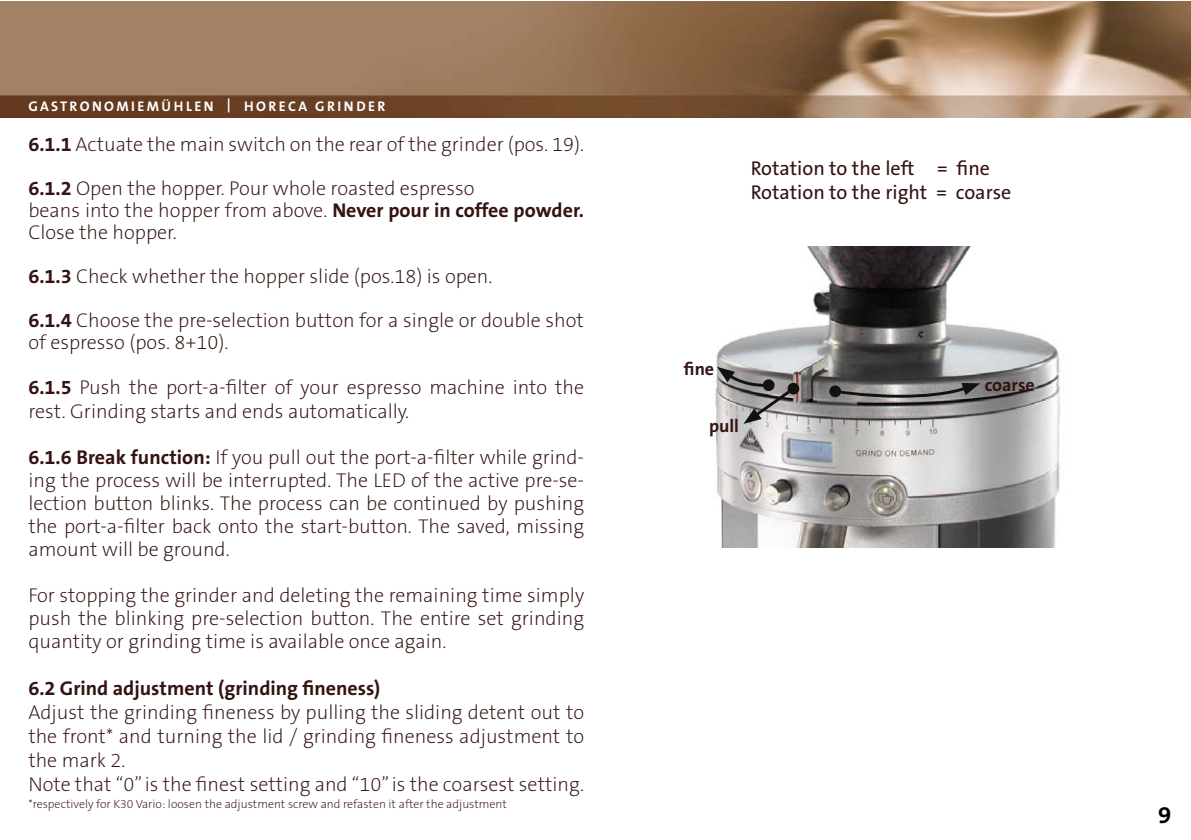
<style>
.page{position:relative;width:1191px;height:840px;background:#fff}
.page>*{position:absolute;margin:0;border:0;box-sizing:border-box;transform-origin:0 0}
.t1{font:700 24px "The Sans B7";color:#000}
.t2{font:200 20px/23px "The Sans B2";color:#341312}
.t3{font:20px/24px "The Sans B5 Plain";color:#341312}
.t4{font:700 20px "The Sans B7";color:#341312}
.t5{font:700 18px "The Sans B7";color:#341312}
.t6{font:700 14px "The Sans B7";letter-spacing:.17em;color:#fff}
.t7{font:200 12px "The Sans B2";color:#341312}
.s1{font-family:"The Sans B7";font-weight:700}
</style>
<div class="page">
<img style="left:0;top:1px;width:1190px;height:117px">
<img style="left:715px;top:247px;width:345px;height:300px">
<div style="left:787px;top:382px;width:12px;height:12px;background:#111211;border-radius:50%"></div>
<div style="left:829px;top:385px;width:12px;height:12px;background:#111211;border-radius:50%"></div>
<svg style="left:835px;top:383px;width:145px;height:14px;background:#7b7a7a"></svg>
<svg style="left:717px;top:366px;width:77px;height:57px;background:#979595"></svg>
<p class="t6" style="left:28px;top:99px;width:358px">GASTRONOMIEMÜHLEN | HORECA GRINDER</p>
<p class="t2" style="left:28px;top:134px;width:557px"><span class="s1">6.1.1</span> Actuate the main switch on the rear of the grinder (pos. 19).</p>
<p class="t2" style="left:28px;top:179px;width:557px;line-height:22px"><span class="s1">6.1.2</span> Open the hopper. Pour whole roasted espresso<br>beans into the hopper from above. <span class="s1">Never pour in coffee powder.<br></span>Close the hopper.</p>
<p class="t2" style="left:28px;top:266px;width:466px"><span class="s1">6.1.3</span> Check whether the hopper slide (pos.18) is open.</p>
<p class="t2" style="left:28px;top:311px;width:557px;line-height:22px"><span class="s1">6.1.4</span> Choose the pre-selection button for a single or double shot of espresso (pos. 8+10).</p>
<p class="t2" style="left:28px;top:377px;width:557px"><span class="s1">6.1.5</span> Push the port-a-filter of your espresso machine into the rest. Grinding starts and ends automatically.</p>
<p class="t2" style="left:28px;top:446px;width:557px;text-align:justify"><span class="s1">6.1.6 Break function:</span> If you pull out the port-a-filter while grind&shy;ing the process will be interrupted. The LED of the active pre-se&shy;lection button blinks. The process can be continued by pushing the port-a-filter back onto the start-button. The saved, missing amount will be ground.</p>
<p class="t2" style="left:28px;top:584px;width:557px;text-align:justify">For stopping the grinder and deleting the remaining time simply push the blinking pre-selection button. The entire set grinding quantity or grinding time is available once again.</p>
<p class="t4" style="left:28px;top:677px;width:353px">6.2 Grind adjustment (grinding fineness)</p>
<p class="t2" style="left:28px;top:701px;width:557px;line-height:24px">Adjust the grinding fineness by pulling the sliding detent out to the front* and turning the lid / grinding fineness adjustment to the mark 2.<br>Note that “0” is the finest setting and “10” is the coarsest setting.</p>
<p class="t7" style="left:28px;top:797px;width:480px">*respectively for K30 Vario: loosen the adjustment screw and refasten it after the adjustment</p>
<p class="t3" style="left:751px;top:157px;width:262px">Rotation to the left = fine<br>Rotation to the right = coarse</p>
<p class="t5" style="left:684px;top:359px;width:32px">fine</p>
<p class="t5" style="left:709px;top:416px;width:31px">pull</p>
<p class="t5" style="left:984px;top:375px;width:51px">coarse</p>
<p class="t1" style="left:1158px;top:802px;width:15px">9</p>
</div>
